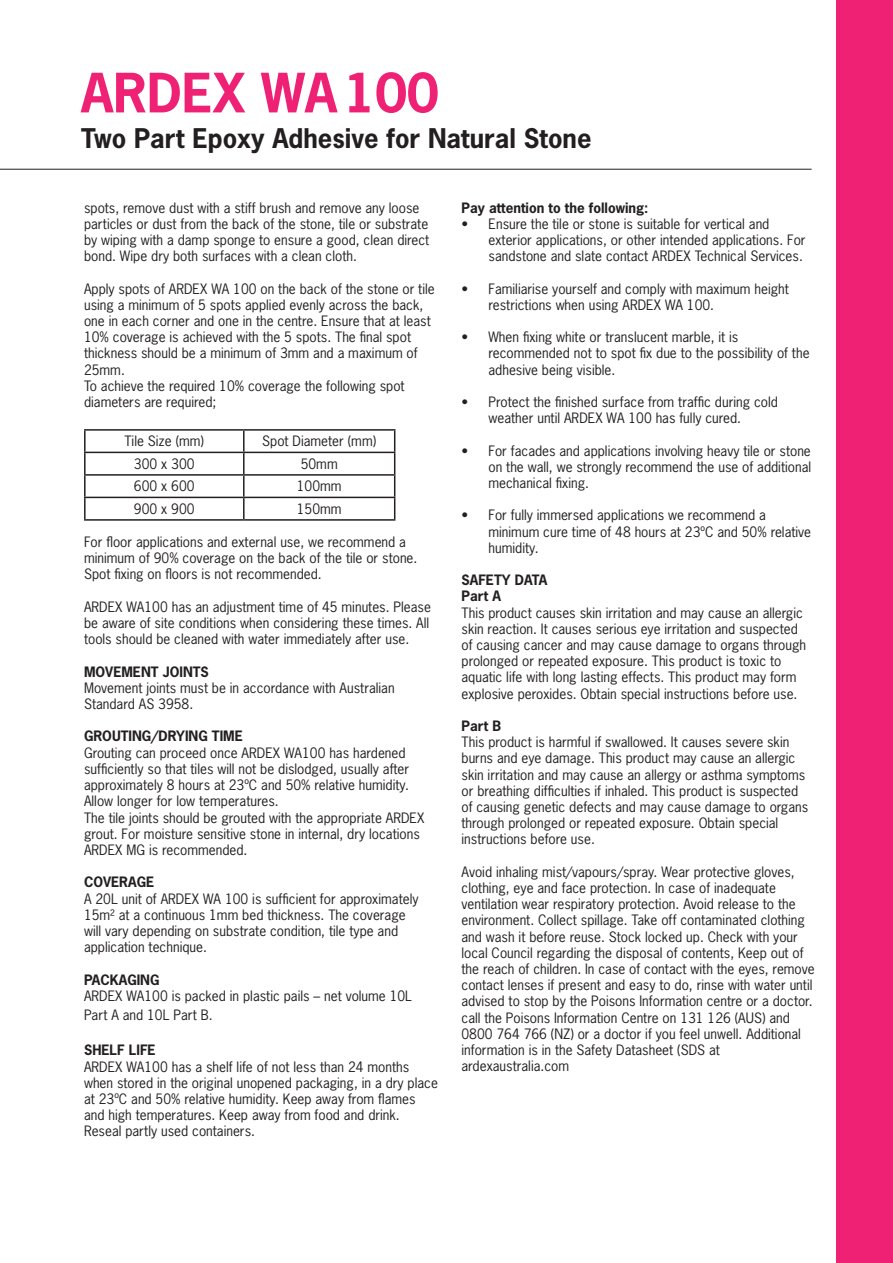
<style>
.page{position:relative;width:893px;height:1263px;background:#fff}
.page>*{position:absolute;margin:0;border:0;box-sizing:border-box;transform-origin:0 0}
.t1{font:700 51px "News Gothic Std";color:#ee2174}
.t2{font:700 25.5px "News Gothic Std";color:#231f20}
.t3{font:13.5px/16.2px "News Gothic Std";color:#231f20}
.t4{font:700 13.5px "News Gothic Std";color:#231f20}
</style>
<div class="page">
<div style="left:836px;top:0;width:57px;height:1263px;background:#ee2174"></div>
<hr style="left:0;top:169px;width:812px;height:1px;background:#231f20">
<hr style="left:84px;top:429px;width:160px;height:2px;background:#231f20">
<hr style="left:84px;top:431px;width:2px;height:21px;background:#231f20">
<hr style="left:244px;top:429px;width:151px;height:2px;background:#231f20">
<hr style="left:243px;top:431px;width:2px;height:21px;background:#231f20">
<hr style="left:84px;top:452px;width:160px;height:1px;background:#231f20">
<hr style="left:84px;top:453px;width:2px;height:21px;background:#231f20">
<hr style="left:244px;top:452px;width:151px;height:1px;background:#231f20">
<hr style="left:243px;top:453px;width:2px;height:21px;background:#231f20">
<hr style="left:84px;top:474px;width:160px;height:2px;background:#231f20">
<hr style="left:84px;top:476px;width:2px;height:21px;background:#231f20">
<hr style="left:244px;top:474px;width:151px;height:2px;background:#231f20">
<hr style="left:243px;top:476px;width:2px;height:21px;background:#231f20">
<hr style="left:84px;top:497px;width:160px;height:1px;background:#231f20">
<hr style="left:84px;top:498px;width:2px;height:21px;background:#231f20">
<hr style="left:244px;top:497px;width:151px;height:1px;background:#231f20">
<hr style="left:243px;top:498px;width:2px;height:21px;background:#231f20">
<svg style="left:394px;top:431px;width:1px;height:88px"></svg>
<hr style="left:84px;top:519px;width:160px;height:2px;background:#231f20">
<hr style="left:244px;top:519px;width:151px;height:2px;background:#231f20">
<p class="t1" style="left:81px;top:59px;width:359px">ARDEX WA100</p>
<p class="t2" style="left:81px;top:122px;width:512px">Two Part Epoxy Adhesive for Natural Stone</p>
<p class="t3" style="left:84px;top:199px;width:337px">spots, remove dust with a stiff brush and remove any loose</p>
<p class="t3" style="left:84px;top:215px;width:346px">particles or dust from the back of the stone, tile or substrate</p>
<p class="t3" style="left:84px;top:232px;width:347px">by wiping with a damp sponge to ensure a good, clean direct</p>
<p class="t3" style="left:84px;top:248px;width:274px">bond. Wipe dry both surfaces with a clean cloth.</p>
<p class="t3" style="left:84px;top:280px;width:352px">Apply spots of ARDEX WA 100 on the back of the stone or tile</p>
<p class="t3" style="left:84px;top:296px;width:341px">using a minimum of 5 spots applied evenly across the back,</p>
<p class="t3" style="left:84px;top:313px;width:348px">one in each corner and one in the centre. Ensure that at least</p>
<p class="t3" style="left:84px;top:329px;width:329px">10% coverage is achieved with the 5 spots. The final spot</p>
<p class="t3" style="left:84px;top:345px;width:335px">thickness should be a minimum of 3mm and a maximum of</p>
<p class="t3" style="left:84px;top:361px;width:42px">25mm.</p>
<p class="t3" style="left:84px;top:377px;width:322px">To achieve the required 10% coverage the following spot</p>
<p class="t3" style="left:84px;top:394px;width:134px">diameters are required;</p>
<p class="t3" style="left:124px;top:433px;width:81px">Tile Size (mm)</p>
<p class="t3" style="left:262px;top:433px;width:115px">Spot Diameter (mm)</p>
<p class="t3" style="left:134px;top:456px;width:62px">300 x 300</p>
<p class="t3" style="left:301px;top:456px;width:38px">50mm</p>
<p class="t3" style="left:134px;top:478px;width:62px">600 x 600</p>
<p class="t3" style="left:297px;top:478px;width:46px">100mm</p>
<p class="t3" style="left:134px;top:501px;width:62px">900 x 900</p>
<p class="t3" style="left:297px;top:501px;width:46px">150mm</p>
<p class="t3" style="left:84px;top:534px;width:323px">For floor applications and external use, we recommend a</p>
<p class="t3" style="left:84px;top:550px;width:335px">minimum of 90% coverage on the back of the tile or stone.</p>
<p class="t3" style="left:84px;top:566px;width:239px">Spot fixing on floors is not recommended.</p>
<p class="t3" style="left:84px;top:599px;width:348px">ARDEX WA100 has an adjustment time of 45 minutes. Please</p>
<p class="t3" style="left:84px;top:615px;width:347px">be aware of site conditions when considering these times. All</p>
<p class="t3" style="left:84px;top:631px;width:327px">tools should be cleaned with water immediately after use.</p>
<p class="t4" style="left:84px;top:663px;width:126px">MOVEMENT JOINTS</p>
<p class="t3" style="left:84px;top:680px;width:312px">Movement joints must be in accordance with Australian</p>
<p class="t3" style="left:84px;top:696px;width:111px">Standard AS 3958.</p>
<p class="t4" style="left:84px;top:727px;width:160px">GROUTING/DRYING TIME</p>
<p class="t3" style="left:84px;top:744px;width:323px">Grouting can proceed once ARDEX WA100 has hardened</p>
<p class="t3" style="left:84px;top:761px;width:327px">sufficiently so that tiles will not be dislodged, usually after</p>
<p class="t3" style="left:84px;top:777px;width:326px">approximately 8 hours at 23ºC and 50% relative humidity.</p>
<p class="t3" style="left:84px;top:793px;width:196px">Allow longer for low temperatures.</p>
<p class="t3" style="left:84px;top:809px;width:342px">The tile joints should be grouted with the appropriate ARDEX</p>
<p class="t3" style="left:84px;top:825px;width:337px">grout. For moisture sensitive stone in internal, dry locations</p>
<p class="t3" style="left:84px;top:842px;width:165px">ARDEX MG is recommended.</p>
<p class="t4" style="left:84px;top:873px;width:72px">COVERAGE</p>
<p class="t3" style="left:84px;top:890px;width:336px">A 20L unit of ARDEX WA 100 is sufficient for approximately</p>
<p class="t3" style="left:84px;top:906px;width:323px">15m² at a continuous 1mm bed thickness. The coverage</p>
<p class="t3" style="left:84px;top:923px;width:316px">will vary depending on substrate condition, tile type and</p>
<p class="t3" style="left:84px;top:939px;width:124px">application technique.</p>
<p class="t4" style="left:84px;top:970px;width:77px">PACKAGING</p>
<p class="t3" style="left:84px;top:987px;width:330px">ARDEX WA100 is packed in plastic pails – net volume 10L</p>
<p class="t3" style="left:84px;top:1007px;width:130px">Part A and 10L Part B.</p>
<p class="t4" style="left:84px;top:1041px;width:73px">SHELF LIFE</p>
<p class="t3" style="left:84px;top:1058px;width:327px">ARDEX WA100 has a shelf life of not less than 24 months</p>
<p class="t3" style="left:84px;top:1074px;width:355px">when stored in the original unopened packaging, in a dry place</p>
<p class="t3" style="left:84px;top:1091px;width:333px">at 23ºC and 50% relative humidity. Keep away from flames</p>
<p class="t3" style="left:84px;top:1107px;width:317px">and high temperatures. Keep away from food and drink.</p>
<p class="t3" style="left:84px;top:1123px;width:172px">Reseal partly used containers.</p>
<p class="t4" style="left:461px;top:198px;width:188px">Pay attention to the following:</p>
<p class="t3" style="left:488px;top:215px;width:319px;text-indent:-27px">• Ensure the tile or stone is suitable for vertical and exterior applications, or other intended applications. For sandstone and slate contact ARDEX Technical Services.</p>
<p class="t3" style="left:488px;top:280px;width:302px;text-indent:-27px">• Familiarise yourself and comply with maximum height restrictions when using ARDEX WA 100.</p>
<p class="t3" style="left:488px;top:329px;width:323px;text-indent:-27px">• When fixing white or translucent marble, it is recommended not to spot fix due to the possibility of the adhesive being visible.</p>
<p class="t3" style="left:488px;top:394px;width:291px;text-indent:-27px">• Protect the finished surface from traffic during cold weather until ARDEX WA 100 has fully cured.</p>
<p class="t3" style="left:488px;top:442px;width:324px;text-align:justify;text-indent:-27px">• For facades and applications involving heavy tile or stone on the wall, we strongly recommend the use of additional mechanical fixing.</p>
<p class="t3" style="left:488px;top:507px;width:324px;text-indent:-27px">• For fully immersed applications we recommend a minimum cure time of 48 hours at 23ºC and 50% relative humidity.</p>
<p class="t4" style="left:461px;top:571px;width:87px">SAFETY DATA</p>
<p class="t4" style="left:461px;top:587px;width:41px">Part A</p>
<p class="t3" style="left:461px;top:604px;width:346px">This product causes skin irritation and may cause an allergic skin reaction. It causes serious eye irritation and suspected of causing cancer and may cause damage to organs through prolonged or repeated exposure. This product is toxic to aquatic life with long lasting effects. This product may form explosive peroxides. Obtain special instructions before use.</p>
<p class="t4" style="left:461px;top:717px;width:41px">Part B</p>
<p class="t3" style="left:461px;top:734px;width:348px">This product is harmful if swallowed. It causes severe skin burns and eye damage. This product may cause an allergic skin irritation and may cause an allergy or asthma symptoms or breathing difficulties if inhaled. This product is suspected of causing genetic defects and may cause damage to organs through prolonged or repeated exposure. Obtain special instructions before use.</p>
<p class="t3" style="left:461px;top:863px;width:355px">Avoid inhaling mist/vapours/spray. Wear protective gloves, clothing, eye and face protection. In case of inadequate ventilation wear respiratory protection. Avoid release to the environment. Collect spillage. Take off contaminated clothing and wash it before reuse. Stock locked up. Check with your local Council regarding the disposal of contents, Keep out of the reach of children. In case of contact with the eyes, remove contact lenses if present and easy to do, rinse with water until advised to stop by the Poisons Information centre or a doctor. call the Poisons Information Centre on 131 126 (AUS) and 0800 764 766 (NZ) or a doctor if you feel unwell. Additional information is in the Safety Datasheet (SDS at ardexaustralia.com</p>
</div>
